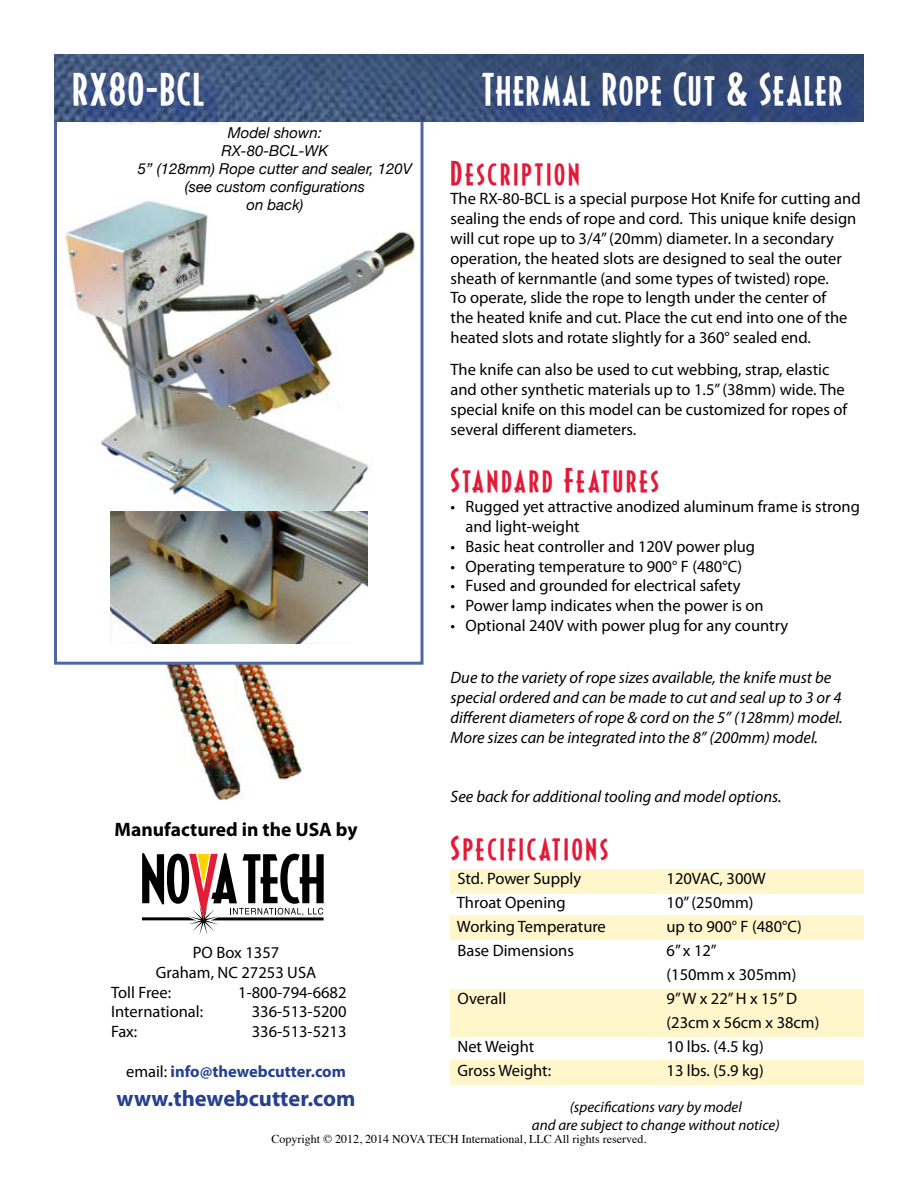
<style>
.page{position:relative;width:918px;height:1188px;background:#fff}
.page>*{position:absolute;margin:0;border:0;box-sizing:border-box;transform-origin:0 0}
.t1{font:42px "Decotura ICG";letter-spacing:.04em;color:#fff}
.t2{font:31.5px "Decotura ICG";letter-spacing:.09em;color:#e31937}
.t3{font:700 22.5px "Myriad Pro";color:#25408f}
.t4{font:700 19.5px "Myriad Pro";color:#000}
.t5{font:16.5px/19.8px "Myriad Pro";color:#000}
.t6{font:italic 16.5px/19.8px "Myriad Pro";color:#000}
.t7{font:700 16.5px "Myriad Pro";color:#25408f}
.t8{font:italic 15px/18px "Helvetica Neue";color:#000;text-align:center}
.t9{font:italic 15px/18px "Myriad Pro";color:#000;text-align:center}
.t10{font:12px "Times";color:#000}
.s1{font-weight:400;color:#000}
</style>
<div class="page">
<div style="left:451px;top:869px;width:413px;height:25px;background:#fff6cc"></div>
<div style="left:451px;top:915px;width:413px;height:25px;background:#fff6cc"></div>
<div style="left:451px;top:989px;width:413px;height:48px;background:#fff6cc"></div>
<div style="left:451px;top:1060px;width:413px;height:24px;background:#fff6cc"></div>
<img style="left:165px;top:665px;width:139px;height:136px">
<div style="left:54px;top:103px;width:370px;height:562px;border:3px solid #4f66a2"></div>
<img style="left:64px;top:200px;width:353px;height:311px">
<svg style="left:142px;top:853px;width:182px;height:82px"></svg>
<img style="left:54px;top:54px;width:810px;height:67px">
<div style="left:79px;top:78px;width:784px;height:49px;background:#25408f;opacity:.75"></div>
<img style="left:110px;top:511px;width:258px;height:133px">
<h1 class="t1" style="left:73px;top:63px;width:133px">RX80-BCL</h1>
<h1 class="t1" style="left:481px;top:63px;width:362px">Thermal Rope Cut &amp; Sealer</h1>
<p class="t8" style="left:138px;top:124px;width:276px">Model shown:<br>RX-80-BCL-WK<br>5” (128mm) Rope cutter and sealer, 120V (see custom configurations<br>on back)</p>
<p class="t4" style="left:115px;top:816px;width:245px">Manufactured in the USA by</p>
<p class="t5" style="left:193px;top:942px;width:88px">PO Box 1357</p>
<p class="t5" style="left:156px;top:962px;width:162px">Graham, NC 27253 USA</p>
<p class="t5" style="left:111px;top:982px;width:62px">Toll Free:</p>
<p class="t5" style="left:238px;top:982px;width:110px">1-800-794-6682</p>
<p class="t5" style="left:111px;top:1002px;width:94px">International:</p>
<p class="t5" style="left:252px;top:1002px;width:96px">336-513-5200</p>
<p class="t5" style="left:111px;top:1021px;width:28px">Fax:</p>
<p class="t5" style="left:252px;top:1021px;width:96px">336-513-5213</p>
<p class="t7" style="left:126px;top:1060px;width:221px"><span class="s1">email:</span> info@thewebcutter.com</p>
<h3 class="t3" style="left:117px;top:1083px;width:240px">www.thewebcutter.com</h3>
<h2 class="t2" style="left:451px;top:154px;width:131px">Description</h2>
<p class="t5" style="left:451px;top:189px;width:412px">The RX-80-BCL is a special purpose Hot Knife for cutting and sealing the ends of rope and cord. This unique knife design will cut rope up to 3/4” (20mm) diameter. In a secondary operation, the heated slots are designed to seal the outer sheath of kernmantle (and some types of twisted) rope.<br>To operate, slide the rope to length under the center of<br>the heated knife and cut. Place the cut end into one of the heated slots and rotate slightly for a 360° sealed end.</p>
<p class="t5" style="left:451px;top:360px;width:398px">The knife can also be used to cut webbing, strap, elastic and other synthetic materials up to 1.5” (38mm) wide. The special knife on this model can be customized for ropes of several different diameters.</p>
<h2 class="t2" style="left:451px;top:461px;width:210px">Standard Features</h2>
<p class="t5" style="left:466px;top:497px;width:396px;text-indent:-15px">• Rugged yet attractive anodized aluminum frame is strong and light-weight</p>
<p class="t5" style="left:451px;top:536px;width:306px">• Basic heat controller and 120V power plug</p>
<p class="t5" style="left:451px;top:556px;width:293px">• Operating temperature to 900° F (480°C)</p>
<p class="t5" style="left:451px;top:576px;width:291px">• Fused and grounded for electrical safety</p>
<p class="t5" style="left:451px;top:596px;width:315px">• Power lamp indicates when the power is on</p>
<p class="t5" style="left:451px;top:615px;width:339px">• Optional 240V with power plug for any country</p>
<p class="t6" style="left:451px;top:668px;width:394px">Due to the variety of rope sizes available, the knife must be special ordered and can be made to cut and seal up to 3 or 4 different diameters of rope &amp; cord on the 5” (128mm) model.<br>More sizes can be integrated into the 8” (200mm) model.</p>
<p class="t6" style="left:451px;top:786px;width:333px">See back for additional tooling and model options.</p>
<h2 class="t2" style="left:451px;top:829px;width:159px">Specifications</h2>
<p class="t5" style="left:458px;top:868px;width:125px">Std. Power Supply</p>
<p class="t5" style="left:667px;top:868px;width:101px">120VAC, 300W</p>
<p class="t5" style="left:457px;top:892px;width:110px">Throat Opening</p>
<p class="t5" style="left:667px;top:892px;width:89px">10” (250mm)</p>
<p class="t5" style="left:457px;top:916px;width:150px">Working Temperature</p>
<p class="t5" style="left:667px;top:916px;width:137px">up to 900° F (480°C)</p>
<p class="t5" style="left:458px;top:940px;width:118px">Base Dimensions</p>
<p class="t5" style="left:667px;top:938px;width:131px;line-height:24px">6” x 12”<br>(150mm x 305mm)</p>
<p class="t5" style="left:458px;top:988px;width:50px">Overall</p>
<p class="t5" style="left:667px;top:986px;width:154px;line-height:24px">9” W x 22” H x 15” D (23cm x 56cm x 38cm)</p>
<p class="t5" style="left:458px;top:1036px;width:78px">Net Weight</p>
<p class="t5" style="left:667px;top:1036px;width:99px">10 lbs. (4.5 kg)</p>
<p class="t5" style="left:458px;top:1060px;width:95px">Gross Weight:</p>
<p class="t5" style="left:667px;top:1060px;width:99px">13 lbs. (5.9 kg)</p>
<p class="t9" style="left:532px;top:1097px;width:249px">(specifications vary by model<br>and are subject to change without notice)</p>
<p class="t10" style="left:272px;top:1128px;width:376px">Copyright © 2012, 2014 NOVA TECH International, LLC All rights reserved.</p>
</div>
